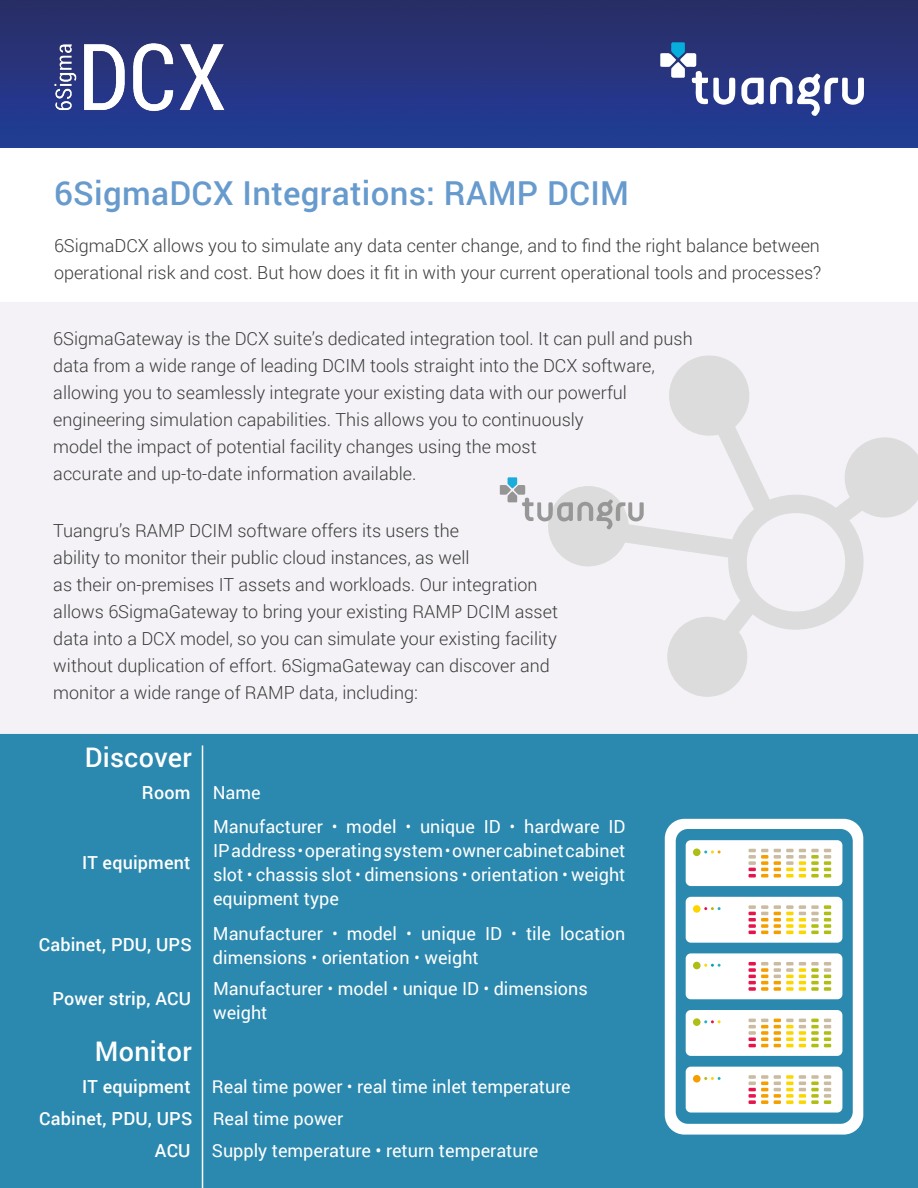
<style>
.page{position:relative;width:918px;height:1188px;background:#fff}
.page>*{position:absolute;margin:0;border:0;box-sizing:border-box;transform-origin:0 0}
.t1{font:500 33px "Roboto";letter-spacing:.01em;color:#679acd}
.t2{font:500 27px "Roboto";letter-spacing:.01em;color:#fff}
.t3{font:300 18px/27px "Roboto";color:#3c3c3b}
.t4{font:18px/24px "Roboto";color:#fff}
.t5{font:500 18px "Roboto";letter-spacing:.01em;color:#fff}
.s1{font-weight:300}
.s2{font-weight:500}
</style>
<div class="page">
<div style="left:0;top:734px;width:918px;height:454px;background:#2b88ae"></div>
<div style="left:0;top:302px;width:918px;height:432px;background:#f4f2f7"></div>
<img style="left:0;top:0;width:918px;height:148px">
<img style="left:54px;top:42px;width:172px;height:70px">
<svg style="left:665px;top:819px;width:198px;height:316px;fill:#2b88ae"></svg>
<div style="left:686px;top:840px;width:156px;height:46px;background:#fff;border-radius:5px"></div>
<svg style="left:749px;top:849px;width:19px;height:28px"></svg>
<svg style="left:774px;top:849px;width:57px;height:28px"></svg>
<div style="left:693px;top:849px;width:8px;height:7px;background:#afbe14;border-radius:50%"></div>
<svg style="left:704px;top:851px;width:17px;height:2px"></svg>
<div style="left:686px;top:897px;width:156px;height:46px;background:#fff;border-radius:5px"></div>
<svg style="left:749px;top:905px;width:19px;height:29px"></svg>
<svg style="left:774px;top:905px;width:57px;height:29px"></svg>
<div style="left:693px;top:905px;width:8px;height:8px;background:#fdd600;border-radius:50%"></div>
<svg style="left:704px;top:907px;width:17px;height:3px"></svg>
<div style="left:686px;top:953px;width:156px;height:46px;background:#fff;border-radius:5px"></div>
<svg style="left:749px;top:962px;width:19px;height:29px"></svg>
<svg style="left:774px;top:962px;width:57px;height:29px"></svg>
<div style="left:693px;top:962px;width:8px;height:7px;background:#afbe14;border-radius:50%"></div>
<svg style="left:704px;top:964px;width:17px;height:3px"></svg>
<div style="left:686px;top:1010px;width:156px;height:46px;background:#fff;border-radius:5px"></div>
<svg style="left:749px;top:1019px;width:19px;height:28px"></svg>
<svg style="left:774px;top:1019px;width:57px;height:28px"></svg>
<div style="left:693px;top:1018px;width:8px;height:8px;background:#afbe14;border-radius:50%"></div>
<svg style="left:704px;top:1020px;width:17px;height:3px"></svg>
<div style="left:686px;top:1067px;width:156px;height:46px;background:#fff;border-radius:5px"></div>
<svg style="left:749px;top:1075px;width:19px;height:29px"></svg>
<svg style="left:774px;top:1075px;width:57px;height:29px"></svg>
<div style="left:693px;top:1075px;width:8px;height:8px;background:#f59e00;border-radius:50%"></div>
<svg style="left:704px;top:1077px;width:17px;height:3px"></svg>
<svg style="left:544px;top:355px;width:374px;height:342px;fill:#f4f2f7"></svg>
<svg style="left:500px;top:477px;width:144px;height:53px"></svg>
<hr style="left:202px;top:745px;width:1px;height:443px;background:#fff">
<svg style="left:741px;top:78px;width:23px;height:27px"></svg>
<svg style="left:770px;top:74px;width:94px;height:42px"></svg>
<svg style="left:660px;top:42px;width:75px;height:63px"></svg>
<h1 class="t1" style="left:54px;top:170px;width:577px">6SigmaDCX Integrations: RAMP DCIM</h1>
<p class="t3" style="left:54px;top:232px;width:769px">6SigmaDCX allows you to simulate any data center change, and to find the right balance between operational risk and cost. But how does it fit in with your current operational tools and processes?</p>
<p class="t3" style="left:53px;top:324px;width:641px">6SigmaGateway is the DCX suite’s dedicated integration tool. It can pull and push data from a wide range of leading DCIM tools straight into the DCX software, allowing you to seamlessly integrate your existing data with our powerful engineering simulation capabilities. This allows you to continuously<br>model the impact of potential facility changes using the most<br>accurate and up-to-date information available.</p>
<p class="t3" style="left:53px;top:516px;width:506px">Tuangru’s RAMP DCIM software offers its users the<br>ability to monitor their public cloud instances, as well<br>as their on-premises IT assets and workloads. Our integration allows 6SigmaGateway to bring your existing RAMP DCIM asset data into a DCX model, so you can simulate your existing facility without duplication of effort. 6SigmaGateway can discover and monitor a wide range of RAMP data, including:</p>
<h2 class="t2" style="left:85px;top:738px;width:109px">Discover</h2>
<p class="t5" style="left:142px;top:780px;width:50px">Room</p>
<p class="t5" style="left:82px;top:850px;width:110px">IT equipment</p>
<p class="t5" style="left:39px;top:932px;width:155px">Cabinet, PDU, UPS</p>
<p class="t5" style="left:52px;top:986px;width:140px">Power strip, ACU</p>
<h2 class="t2" style="left:95px;top:1033px;width:98px">Monitor</h2>
<p class="t4" style="left:213px;top:780px;width:49px">Name</p>
<p class="t4" style="left:213px;top:814px;width:414px;text-align:justify">Manufacturer <span class="s1">•</span> model <span class="s1">•</span> unique ID <span class="s1">•</span> hardware ID IP address <span class="s1">•</span> operating system <span class="s1">•</span> owner cabinet cabinet slot <span class="s1">•</span> chassis slot <span class="s1">•</span> dimensions <span class="s1">•</span> orientation <span class="s1">•</span> weight equipment type</p>
<p class="t4" style="left:213px;top:920px;width:414px">Manufacturer <span class="s1">•</span> model <span class="s1">•</span> unique ID <span class="s1">•</span> tile location dimensions <span class="s1">•</span> orientation <span class="s1">•</span> weight</p>
<p class="t4" style="left:213px;top:976px;width:376px">Manufacturer <span class="s1">•</span> model <span class="s1">•</span> unique ID <span class="s1">•</span> dimensions weight</p>
<p class="t4" style="left:82px;top:1074px;width:490px"><span class="s2">IT equipment</span> Real time power <span class="s1">•</span> real time inlet temperature</p>
<p class="t5" style="left:39px;top:1106px;width:155px">Cabinet, PDU, UPS</p>
<p class="t4" style="left:213px;top:1106px;width:132px">Real time power</p>
<p class="t4" style="left:155px;top:1138px;width:385px"><span class="s2">ACU</span> Supply temperature • return temperature</p>
</div>
